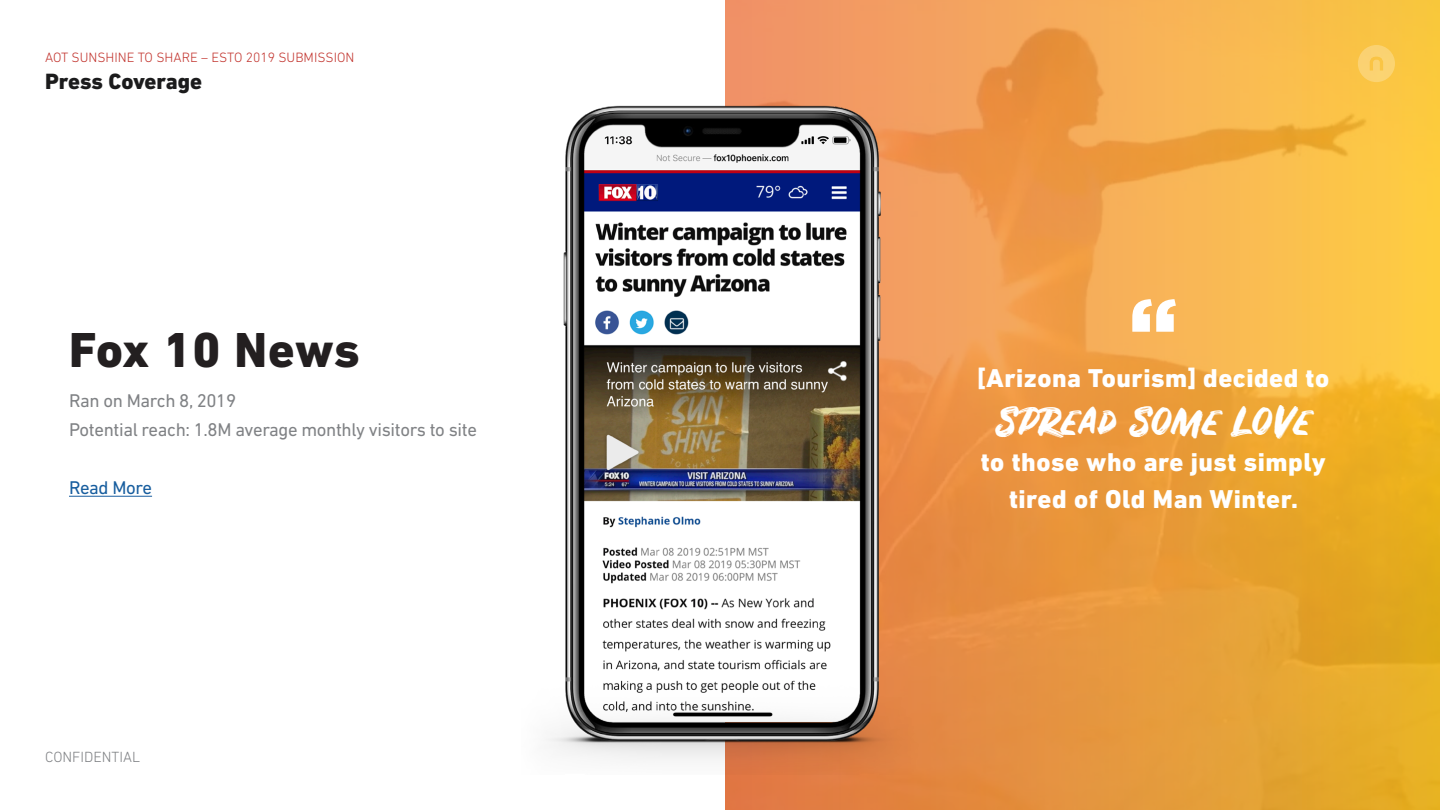
<style>
.page{position:relative;width:1440px;height:810px;background:#fff}
.page>*{position:absolute;margin:0;border:0;box-sizing:border-box;transform-origin:0 0}
.t1{font:900 90px "Gotham";color:#fff}
.t2{font:800 50px "DIN Next LT Pro";letter-spacing:.01em;color:#231f20}
.t3{font:40px "Rustico";letter-spacing:.02em;color:#fff}
.t4{font:800 26.25px "DIN Next LT Pro";letter-spacing:.02em;color:#fff}
.t5{font:800 22.5px "DIN Next LT Pro";color:#1b1b1c}
.t6{font:18.75px "DIN Next LT Pro";letter-spacing:-.02em;color:#808285}
.t7{font:18.75px "DIN Next LT Pro";letter-spacing:-.02em;color:#175d9e}
.t8{font:300 15px "DIN Next LT Pro";color:#808285}
.t9{font:300 13.75px "DIN Next LT Pro";color:#c2342e}
</style>
<div class="page">
<svg style="left:725px;top:0;width:715px;height:810px;background:#eea441"></svg>
<svg style="left:1358px;top:45px;width:37px;height:37px"></svg>
<hr style="left:69px;top:496px;width:83px;height:1px;background:#175d9e">
<img style="left:546px;top:80px;width:373px;height:694px">
<p class="t9" style="left:45px;top:49px;width:311px">AOT SUNSHINE TO SHARE – ESTO 2019 SUBMISSION</p>
<p class="t5" style="left:45px;top:68px;width:159px">Press Coverage</p>
<p class="t2" style="left:69px;top:320px;width:292px">Fox 10 News</p>
<p class="t6" style="left:69px;top:390px;width:169px">Ran on March 8, 2019</p>
<p class="t6" style="left:69px;top:419px;width:409px">Potential reach: 1.8M average monthly visitors to site</p>
<p class="t7" style="left:69px;top:477px;width:85px">Read More</p>
<p class="t8" style="left:45px;top:749px;width:97px">CONFIDENTIAL</p>
<p class="t1" style="left:1129px;top:269px;width:51px">“</p>
<p class="t4" style="left:977px;top:362px;width:353px">[Arizona Tourism] decided to</p>
<p class="t3" style="left:996px;top:397px;width:316px">SPREAD SOME LOVE</p>
<p class="t4" style="left:981px;top:447px;width:347px">to those who are just simply</p>
<p class="t4" style="left:1009px;top:483px;width:291px">tired of Old Man Winter.</p>
</div>
